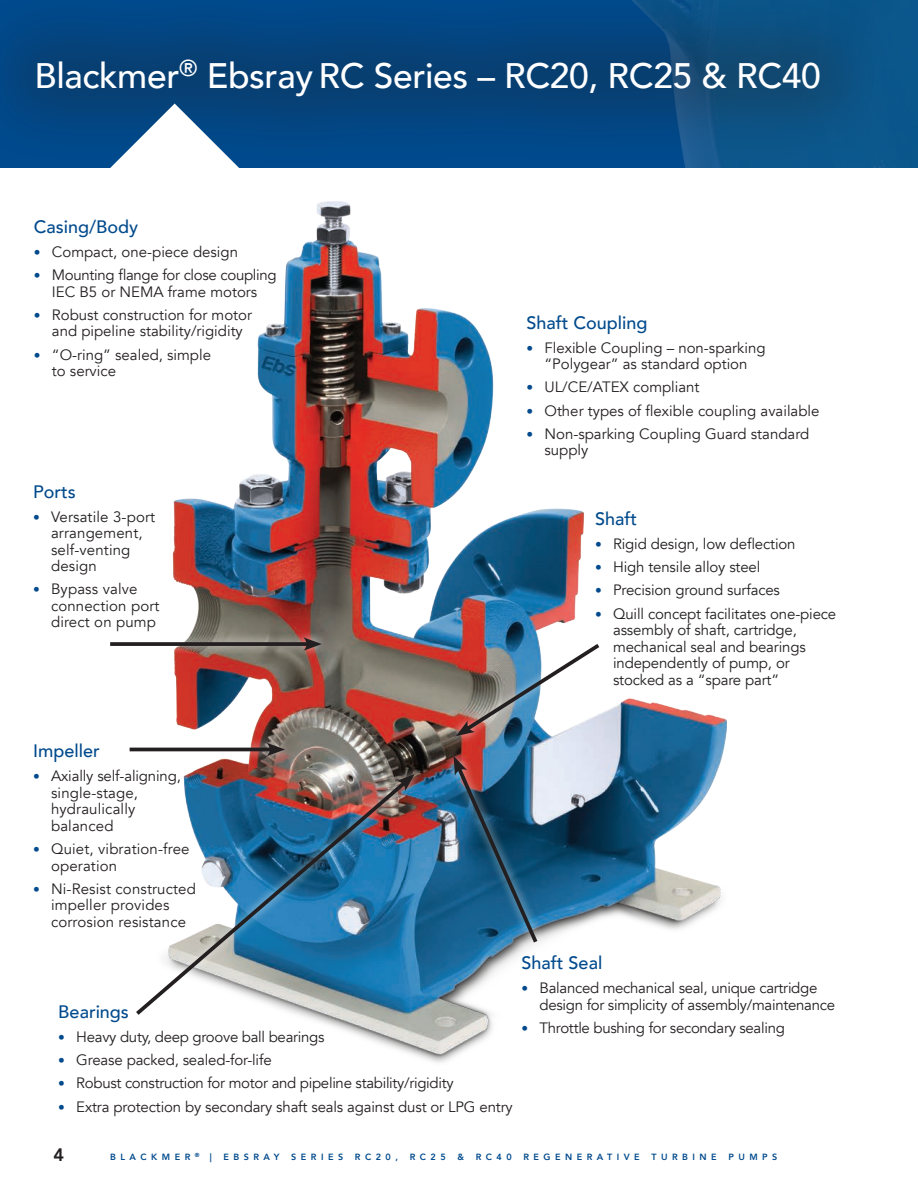
<style>
.page{position:relative;width:918px;height:1188px;background:#fff}
.page>*{position:absolute;margin:0;border:0;box-sizing:border-box;transform-origin:0 0}
.t1{font:500 35.4px "Avenir";letter-spacing:-.01em;color:#fff}
.t2{font:500 18px "Avenir";color:#004a8d}
.t3{font:800 18px "Avenir";color:#231f20}
.t4{font:15px/16.5px "Avenir";letter-spacing:-.01em;color:#231f20}
.t5{font:15px/16.5px "Avenir";letter-spacing:.01em;color:#231f20}
.t6{font:800 9px "Avenir";letter-spacing:.5em;color:#004a8d}
.s1{font-weight:800;font-size:13.5px;color:#004a8d}
</style>
<div class="page">
<div style="left:895px;top:0;width:23px;height:167px;background:#0a578c"></div>
<div style="left:0;top:0;width:895px;height:171px;background:#231f20;opacity:.3"></div>
<svg style="left:103px;top:104px;width:143px;height:67px"></svg>
<img style="left:172px;top:201px;width:555px;height:862px">
<div style="left:101px;top:629px;width:229px;height:31px;background:#fff;opacity:.75"></div>
<svg style="left:110px;top:642px;width:193px;height:4px"></svg>
<svg style="left:303px;top:637px;width:19px;height:14px"></svg>
<div style="left:120px;top:734px;width:173px;height:31px;background:#fff;opacity:.75"></div>
<hr style="left:130px;top:748px;width:144px;height:3px;background:#231f20">
<svg style="left:267px;top:743px;width:18px;height:13px"></svg>
<div style="left:128px;top:765px;width:295px;height:258px;background:#fff;opacity:.75"></div>
<img style="left:132px;top:776px;width:279px;height:243px">
<svg style="left:396px;top:774px;width:19px;height:17px"></svg>
<div style="left:448px;top:635px;width:160px;height:110px;background:#fff;opacity:.75"></div>
<img style="left:456px;top:640px;width:147px;height:96px">
<div style="left:444px;top:748px;width:102px;height:203px;background:#fff;opacity:.75"></div>
<svg style="left:453px;top:756px;width:88px;height:191px;background:#2c5f81"></svg>
<h1 class="t1" style="left:35px;top:45px;width:788px">Blackmer<sup>®</sup> Ebsray RC Series – RC20, RC25 &amp; RC40</h1>
<p class="t2" style="left:34px;top:211px;width:106px">Casing/Body</p>
<p class="t4" style="left:34px;top:244px;width:206px"><span class="s1">•</span> Compact, one-piece design</p>
<p class="t4" style="left:34px;top:267px;width:244px;text-align:center"><span class="s1">•</span> Mounting flange for close coupling<br>IEC B5 or NEMA frame motors</p>
<p class="t4" style="left:34px;top:307px;width:220px;text-align:center"><span class="s1">•</span> Robust construction for motor and pipeline stability/rigidity</p>
<p class="t4" style="left:52px;top:347px;width:161px;text-indent:-18px"><span class="s1">•</span> “O-ring” sealed, simple to service</p>
<p class="t2" style="left:33px;top:476px;width:44px">Ports</p>
<p class="t5" style="left:51px;top:508px;width:106px;text-indent:-18px"><span class="s1">•</span> Versatile 3-port arrangement, self-venting design</p>
<p class="t5" style="left:51px;top:581px;width:110px;text-indent:-18px"><span class="s1">•</span> Bypass valve connection port direct on pump</p>
<p class="t2" style="left:526px;top:307px;width:123px">Shaft Coupling</p>
<p class="t4" style="left:526px;top:340px;width:241px;text-align:center"><span class="s1">•</span> Flexible Coupling – non-sparking “Polygear” as standard option</p>
<p class="t4" style="left:526px;top:379px;width:175px"><span class="s1">•</span> UL/CE/ATEX compliant</p>
<p class="t4" style="left:526px;top:403px;width:294px"><span class="s1">•</span> Other types of flexible coupling available</p>
<p class="t4" style="left:544px;top:426px;width:266px;text-indent:-18px"><span class="s1">•</span> Non-sparking Coupling Guard standard supply</p>
<p class="t2" style="left:595px;top:503px;width:44px">Shaft</p>
<p class="t4" style="left:595px;top:536px;width:202px"><span class="s1">•</span> Rigid design, low deflection</p>
<p class="t4" style="left:595px;top:559px;width:167px"><span class="s1">•</span> High tensile alloy steel</p>
<p class="t4" style="left:595px;top:582px;width:186px"><span class="s1">•</span> Precision ground surfaces</p>
<p class="t4" style="left:613px;top:606px;width:225px;text-indent:-18px"><span class="s1">•</span> Quill concept facilitates one-piece assembly of shaft, cartridge, mechanical seal and bearings independently of pump, or stocked as a “spare part”</p>
<p class="t2" style="left:33px;top:735px;width:68px">Impeller</p>
<p class="t5" style="left:51px;top:768px;width:131px;text-indent:-18px"><span class="s1">•</span> Axially self-aligning, single-stage, hydraulically balanced</p>
<p class="t5" style="left:51px;top:841px;width:140px;text-indent:-18px"><span class="s1">•</span> Quiet, vibration-free operation</p>
<p class="t5" style="left:33px;top:881px;width:164px;text-align:center"><span class="s1">•</span> Ni-Resist constructed impeller provides corrosion resistance</p>
<p class="t2" style="left:58px;top:996px;width:72px">Bearings</p>
<p class="t4" style="left:58px;top:1029px;width:268px"><span class="s1">•</span> Heavy duty, deep groove ball bearings</p>
<p class="t4" style="left:58px;top:1052px;width:215px"><span class="s1">•</span> Grease packed, sealed-for-life</p>
<p class="t4" style="left:58px;top:1075px;width:397px"><span class="s1">•</span> Robust construction for motor and pipeline stability/rigidity</p>
<p class="t4" style="left:58px;top:1098px;width:456px"><span class="s1">•</span> Extra protection by secondary shaft seals against dust or LPG entry</p>
<p class="t2" style="left:522px;top:947px;width:82px">Shaft Seal</p>
<p class="t4" style="left:540px;top:980px;width:297px;text-indent:-18px"><span class="s1">•</span> Balanced mechanical seal, unique cartridge design for simplicity of assembly/maintenance</p>
<p class="t4" style="left:522px;top:1020px;width:265px"><span class="s1">•</span> Throttle bushing for secondary sealing</p>
<p class="t3" style="left:54px;top:1140px;width:12px">4</p>
<p class="t6" style="left:110px;top:1149px;width:103px">BLACKMER <sup>®</sup> |</p>
<p class="t6" style="left:223px;top:1149px;width:58px">EBSRAY</p>
<p class="t6" style="left:291px;top:1149px;width:54px">SERIES</p>
<p class="t6" style="left:355px;top:1149px;width:45px">RC20,</p>
<p class="t6" style="left:410px;top:1149px;width:37px">RC25</p>
<p class="t6" style="left:457px;top:1149px;width:8px">&amp;</p>
<p class="t6" style="left:476px;top:1149px;width:37px">RC40</p>
<p class="t6" style="left:523px;top:1149px;width:118px">REGENERATIVE</p>
<p class="t6" style="left:651px;top:1149px;width:67px">TURBINE</p>
<p class="t6" style="left:728px;top:1149px;width:50px">PUMPS</p>
</div>
